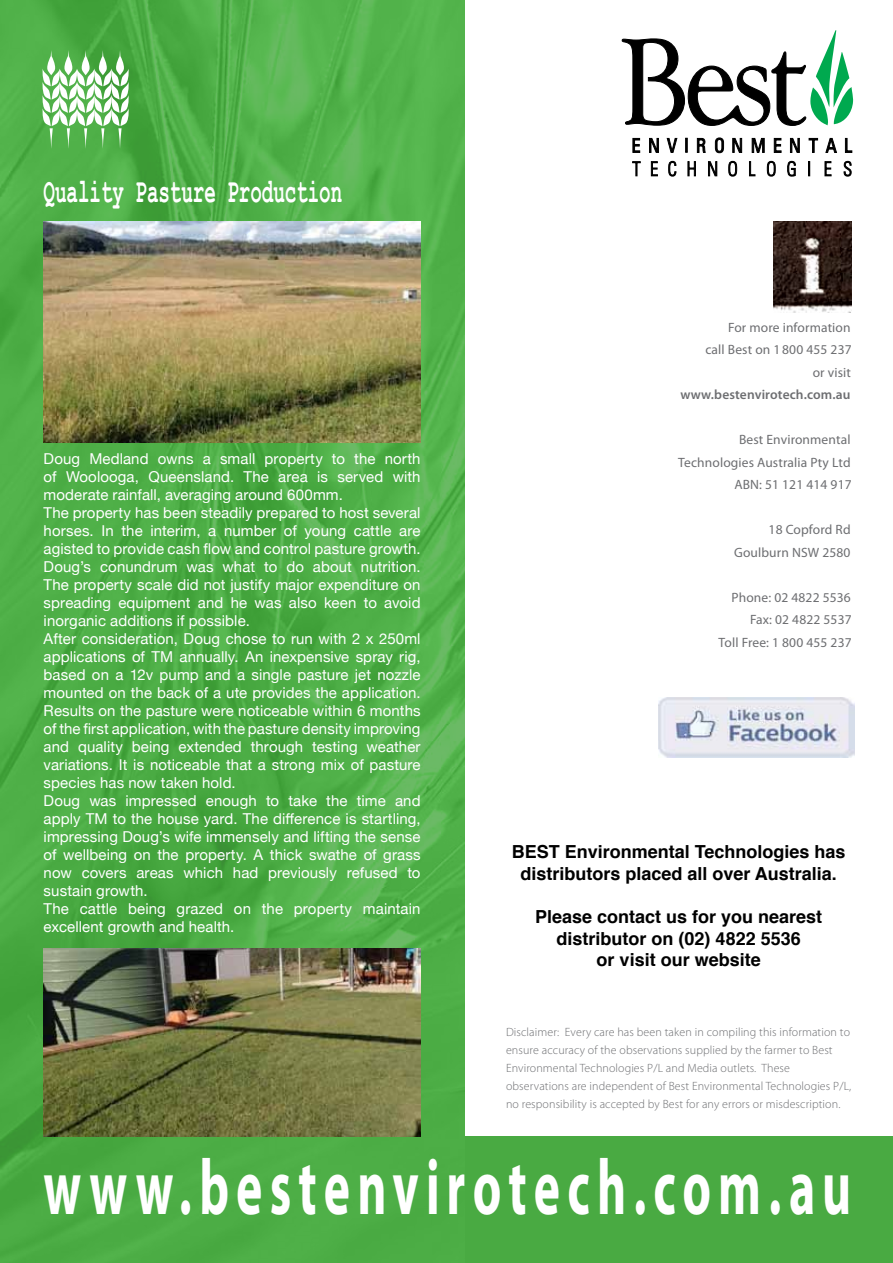
<style>
.page{position:relative;width:893px;height:1263px;background:#fff}
.page>*{position:absolute;margin:0;border:0;box-sizing:border-box;transform-origin:0 0}
.t1{font:700 79.05px "Myriad Pro";letter-spacing:.145em;color:#fff;scale:.63 1}
.t2{font:700 34.8px "Courier New";color:#fff;scale:.55 1}
.t3{font:700 18px/21.6px "Helvetica";color:#000;text-align:center}
.t4{font:15px/18px "Helvetica Neue";letter-spacing:.005em;color:#fff}
.t5{font:13.5px/22.5px "Myriad Pro";letter-spacing:.01em;color:#6d6e71;text-align:right}
.t6{font:600 13.5px "Myriad Pro";letter-spacing:.01em;color:#6d6e71}
.t7{font:300 12px/18px "Myriad Pro";letter-spacing:.01em;color:#6d6e71}
</style>
<div class="page">
<img style="left:773px;top:221px;width:78px;height:92px">
<img style="left:658px;top:698px;width:197px;height:59px">
<svg style="left:649px;top:138px;width:10px;height:15px"></svg>
<svg style="left:667px;top:138px;width:10px;height:15px"></svg>
<svg style="left:685px;top:138px;width:2px;height:14px"></svg>
<svg style="left:715px;top:138px;width:9px;height:15px"></svg>
<svg style="left:732px;top:138px;width:10px;height:15px"></svg>
<svg style="left:632px;top:138px;width:8px;height:15px"></svg>
<svg style="left:697px;top:138px;width:9px;height:15px"></svg>
<svg style="left:752px;top:138px;width:13px;height:15px"></svg>
<svg style="left:774px;top:138px;width:7px;height:15px"></svg>
<svg style="left:790px;top:138px;width:10px;height:15px"></svg>
<svg style="left:809px;top:138px;width:9px;height:15px"></svg>
<svg style="left:825px;top:138px;width:12px;height:15px"></svg>
<svg style="left:845px;top:138px;width:7px;height:15px"></svg>
<svg style="left:632px;top:161px;width:9px;height:15px"></svg>
<svg style="left:651px;top:161px;width:7px;height:15px"></svg>
<svg style="left:668px;top:161px;width:8px;height:15px"></svg>
<svg style="left:687px;top:161px;width:9px;height:15px"></svg>
<svg style="left:708px;top:161px;width:9px;height:15px"></svg>
<svg style="left:728px;top:161px;width:9px;height:15px"></svg>
<svg style="left:749px;top:161px;width:6px;height:15px"></svg>
<svg style="left:767px;top:161px;width:9px;height:15px"></svg>
<svg style="left:787px;top:161px;width:9px;height:15px"></svg>
<svg style="left:808px;top:161px;width:2px;height:15px"></svg>
<svg style="left:825px;top:161px;width:6px;height:15px"></svg>
<svg style="left:844px;top:161px;width:7px;height:15px"></svg>
<svg style="left:622px;top:30px;width:231px;height:96px"></svg>
<div style="left:0;top:1137px;width:893px;height:126px;background:#49aa42"></div>
<img style="left:0;top:0;width:465px;height:1173px">
<svg style="left:42px;top:50px;width:87px;height:99px"></svg>
<img style="left:44px;top:948px;width:377px;height:189px">
<img style="left:43px;top:221px;width:378px;height:222px">
<h2 class="t2" style="left:44px;top:169px;width:544px">Quality Pasture Production</h2>
<p class="t4" style="left:44px;top:449px;width:378px">Doug Medland owns a small property to the north of Woolooga, Queensland. The area is served with moderate rainfall, averaging around 600mm.<br>The property has been steadily prepared to host several horses. In the interim, a number of young cattle are agisted to provide cash flow and control pasture growth.<br>Doug’s conundrum was what to do about nutrition.<br>The property scale did not justify major expenditure on spreading equipment and he was also keen to avoid inorganic additions if possible.<br>After consideration, Doug chose to run with 2 x 250ml applications of TM annually. An inexpensive spray rig, based on a 12v pump and a single pasture jet nozzle mounted on the back of a ute provides the application.<br>Results on the pasture were noticeable within 6 months of the first application, with the pasture density improving and quality being extended through testing weather variations. It is noticeable that a strong mix of pasture species has now taken hold.<br>Doug was impressed enough to take the time and apply TM to the house yard. The difference is startling, impressing Doug’s wife immensely and lifting the sense of wellbeing on the property. A thick swathe of grass now covers areas which had previously refused to sustain growth.<br>The cattle being grazed on the property maintain excellent growth and health.</p>
<p class="t5" style="left:705px;top:316px;width:148px">For more information<br>call Best on 1 800 455 237 or visit</p>
<p class="t6" style="left:680px;top:386px;width:172px">www.bestenvirotech.com.au</p>
<p class="t5" style="left:678px;top:428px;width:175px">Best Environmental<br>Technologies Australia Pty Ltd<br>ABN: 51 121 414 917</p>
<p class="t5" style="left:734px;top:518px;width:118px">18 Copford Rd<br>Goulburn NSW 2580</p>
<p class="t5" style="left:719px;top:586px;width:135px">Phone: 02 4822 5536<br>Fax: 02 4822 5537<br>Toll Free: 1 800 455 237</p>
<p class="t3" style="left:512px;top:841px;width:335px">BEST Environmental Technologies has distributors placed all over Australia.</p>
<p class="t3" style="left:535px;top:906px;width:289px">Please contact us for you nearest distributor on (02) 4822 5536<br>or visit our website</p>
<p class="t7" style="left:506px;top:1023px;width:347px">Disclaimer: Every care has been taken in compiling this information to ensure accuracy of the observations supplied by the farmer to Best Environmental Technologies P/L and Media outlets. These observations are independent of Best Environmental Technologies P/L, no responsibility is accepted by Best for any errors or misdescription.</p>
<h1 class="t1" style="left:43px;top:1136px;width:1284px">www.bestenvirotech.com.au</h1>
</div>
